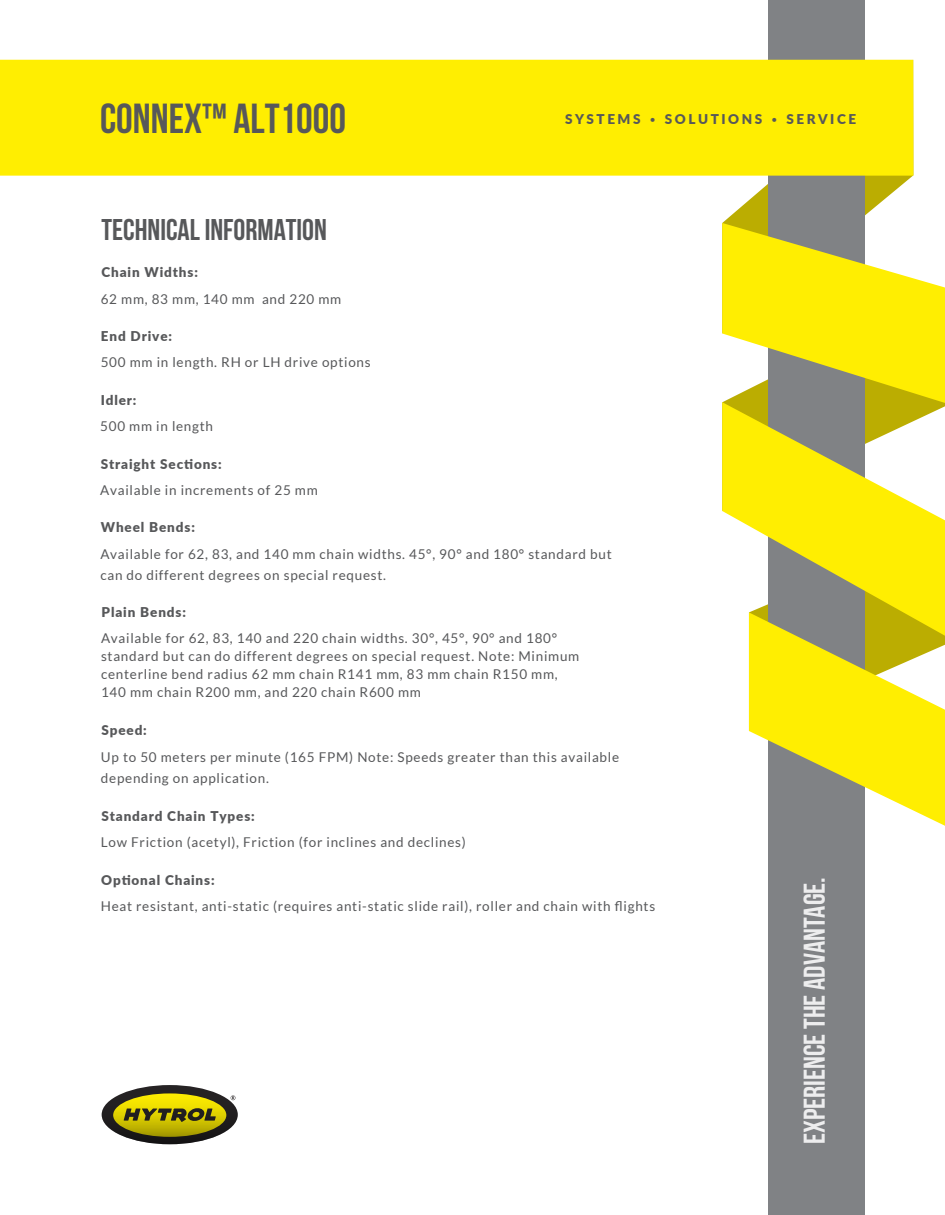
<style>
.page{position:relative;width:945px;height:1215px;background:#fff}
.page>*{position:absolute;margin:0;border:0;box-sizing:border-box;transform-origin:0 0}
.t1{font:42px "Bebas Neue";color:#57585a}
.t2{font:30px "Bebas Neue";color:#ededee}
.t3{font:30px "Bebas Neue";color:#57585a}
.t4{font:13.5px/18px "Lato";letter-spacing:.055em;color:#57585a}
.t5{font:900 13.5px "Lato";letter-spacing:.065em;color:#57585a}
.t6{font:900 13.5px "Lato";letter-spacing:.19em;color:#57585a}
.s1{font-weight:300}
</style>
<div class="page">
<svg style="left:722px;top:176px;width:191px;height:47px"></svg>
<div style="left:768px;top:0;width:97px;height:1215px;background:#808285"></div>
<svg style="left:722px;top:403px;width:223px;height:233px;fill:#ffee01"></svg>
<svg style="left:722px;top:223px;width:223px;height:180px"></svg>
<svg style="left:749px;top:529px;width:196px;height:297px"></svg>
<div style="left:0;top:60px;width:913px;height:116px;background:#ffee01"></div>
<svg style="left:231px;top:1095px;width:4px;height:5px"></svg>
<svg style="left:102px;top:1085px;width:136px;height:59px;background:#7d7510"></svg>
<h1 class="t1" style="left:100px;top:95px;width:248px">CONNEX™ ALT1000</h1>
<p class="t6" style="left:565px;top:109px;width:293px">SYSTEMS <span class="s1">•</span> SOLUTIONS <span class="s1">•</span> SERVICE</p>
<h2 class="t3" style="left:101px;top:213px;width:227px">TECHNICAL INFORMATION</h2>
<p class="t5" style="left:101px;top:262px;width:98px">Chain Widths:</p>
<p class="t4" style="left:101px;top:290px;width:242px">62 mm, 83 mm, 140 mm and 220 mm</p>
<p class="t5" style="left:101px;top:326px;width:73px">End Drive:</p>
<p class="t4" style="left:101px;top:353px;width:271px">500 mm in length. RH or LH drive options</p>
<p class="t5" style="left:101px;top:390px;width:37px">Idler:</p>
<p class="t4" style="left:100px;top:417px;width:114px">500 mm in length</p>
<p class="t5" style="left:101px;top:453px;width:122px">Straight Sections:</p>
<p class="t4" style="left:100px;top:481px;width:219px">Available in increments of 25 mm</p>
<p class="t5" style="left:101px;top:517px;width:96px">Wheel Bends:</p>
<p class="t4" style="left:100px;top:543px;width:513px;line-height:21px">Available for 62, 83, and 140 mm chain widths. 45°, 90° and 180° standard but can do different degrees on special request.</p>
<p class="t5" style="left:102px;top:602px;width:86px">Plain Bends:</p>
<p class="t4" style="left:101px;top:629px;width:480px">Available for 62, 83, 140 and 220 chain widths. 30°, 45°, 90° and 180° standard but can do different degrees on special request. Note: Minimum centerline bend radius 62 mm chain R141 mm, 83 mm chain R150 mm, 140 mm chain R200 mm, and 220 chain R600 mm</p>
<p class="t5" style="left:101px;top:720px;width:47px">Speed:</p>
<p class="t4" style="left:101px;top:746px;width:520px;line-height:21px">Up to 50 meters per minute (165 FPM) Note: Speeds greater than this available depending on application.</p>
<p class="t5" style="left:101px;top:806px;width:155px">Standard Chain Types:</p>
<p class="t4" style="left:101px;top:833px;width:366px">Low Friction (acetyl), Friction (for inclines and declines)</p>
<p class="t5" style="left:101px;top:870px;width:115px">Optional Chains:</p>
<p class="t4" style="left:101px;top:897px;width:556px">Heat resistant, anti-static (requires anti-static slide rail), roller and chain with flights</p>
<h2 class="t2" style="left:798px;top:1144px;width:269px;rotate:-90deg">EXPERIENCE THE ADVANTAGE.</h2>
</div>
